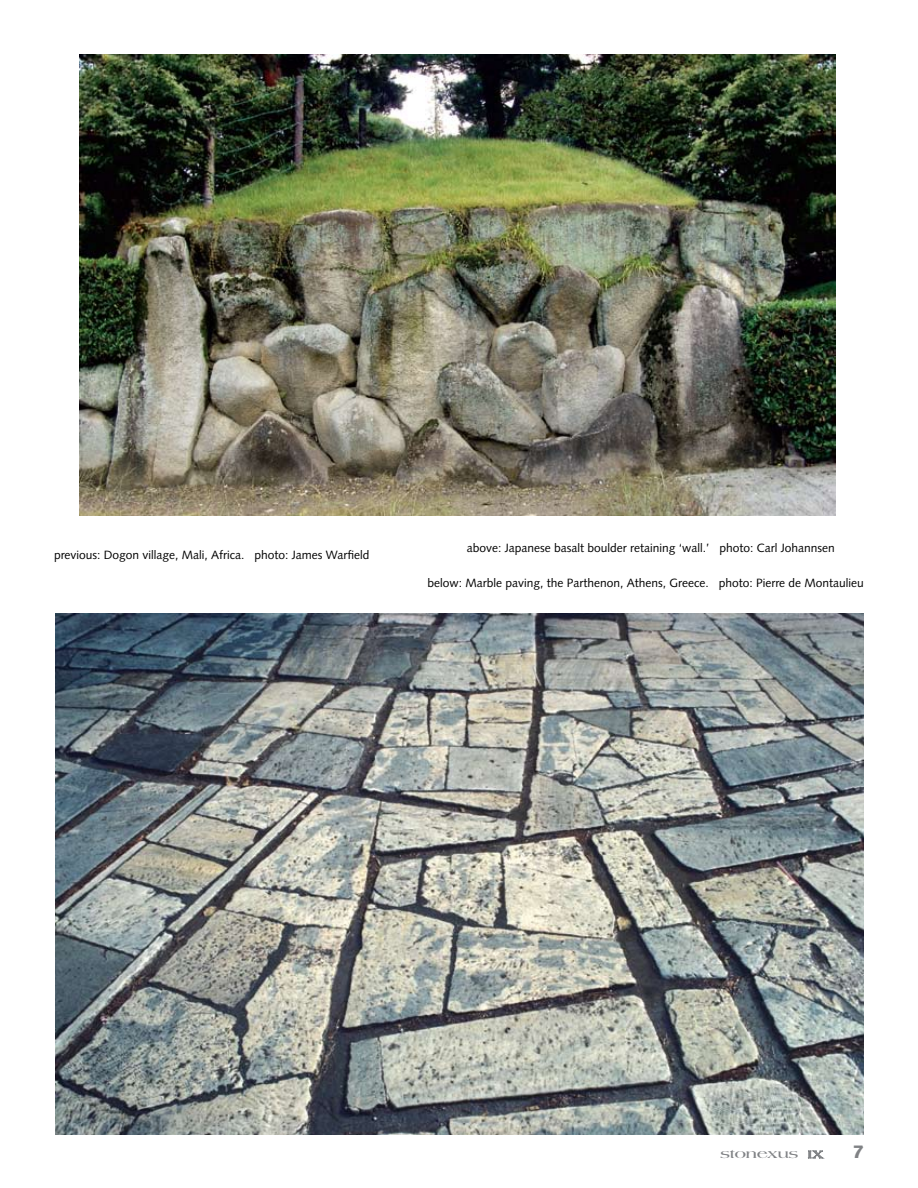
<style>
.page{position:relative;width:918px;height:1188px;background:#fff}
.page>*{position:absolute;margin:0;border:0;box-sizing:border-box;transform-origin:0 0}
.t1{font:900 18px "Syntax";color:#808285}
.t2{font:12px "Syntax";color:#000}
.t3{font:10.5px "Jade Extended";color:#808285}
.s1{font-size:9px}
</style>
<div class="page">
<svg style="left:808px;top:1151px;width:16px;height:7px"></svg>
<img style="left:55px;top:613px;width:809px;height:521px">
<img style="left:80px;top:54px;width:756px;height:461px">
<p class="t2" style="left:54px;top:548px;width:317px">previous: Dogon village, Mali, Africa. photo: James Warfield</p>
<p class="t2" style="left:467px;top:541px;width:369px">above: Japanese basalt boulder retaining ‘wall.’ photo: Carl Johannsen</p>
<p class="t2" style="left:427px;top:575px;width:438px">below: Marble paving, the Parthenon, Athens, Greece. photo: Pierre de Montaulieu</p>
<p class="t3" style="left:721px;top:1148px;width:104px">stonexus <span class="s1">IX</span></p>
<h1 class="t1" style="left:852px;top:1141px;width:13px">7</h1>
</div>
